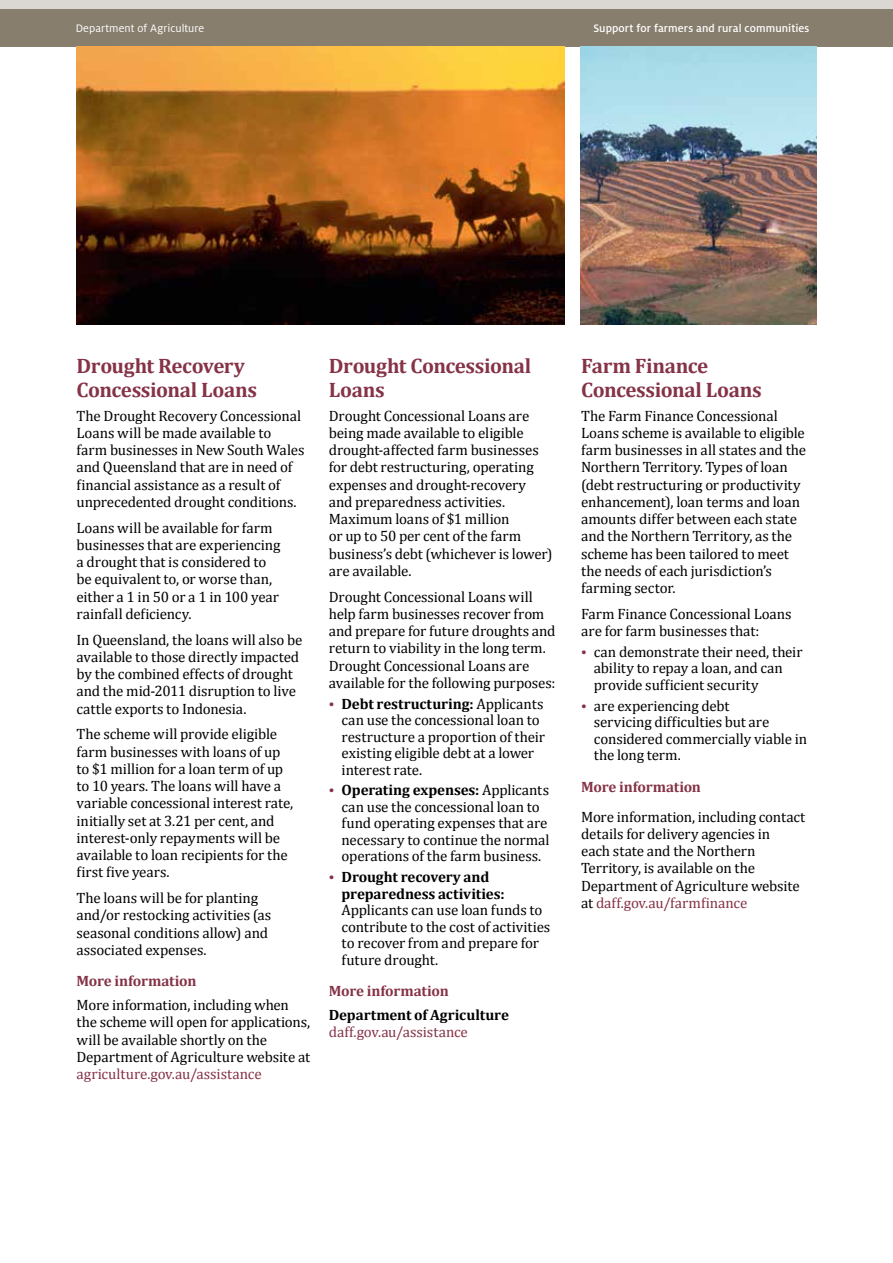
<style>
.page{position:relative;width:893px;height:1263px;background:#fff}
.page>*{position:absolute;margin:0;border:0;box-sizing:border-box;transform-origin:0 0}
.t1{font:700 21px/24px "Cambria";letter-spacing:-.015em;color:#853347}
.t2{font:15px/17.2px "Cambria";letter-spacing:-.01em;color:#000}
.t3{font:700 15px/16.5px "Cambria";letter-spacing:-.01em;color:#000}
.t4{font:15px "Cambria";letter-spacing:-.005em;color:#853347}
.t5{font:700 15px "Cambria";letter-spacing:-.015em;color:#853347}
.t6{font:500 12px "Milo Pro";letter-spacing:.005em;color:#fff}
.t7{font:12px "Milo Pro";letter-spacing:.005em;color:#fff}
.s1{font-size:12.75px;color:#853347}
.s2{font-weight:700}
.s3{font-weight:400;font-size:12.75px;color:#853347}
.s4{color:#853347}
</style>
<div class="page">
<div style="left:0;top:9px;width:893px;height:38px;background:#887e6e"></div>
<div style="left:0;top:0;width:893px;height:9px;background:#dbd7d3"></div>
<img style="left:77px;top:47px;width:487px;height:277px">
<img style="left:580px;top:47px;width:236px;height:277px">
<p class="t7" style="left:76px;top:22px;width:130px">Department of Agriculture</p>
<p class="t6" style="left:593px;top:22px;width:218px">Support for farmers and rural communities</p>
<h1 class="t1" style="left:77px;top:353px;width:182px">Drought Recovery<br>Concessional Loans</h1>
<p class="t2" style="left:77px;top:407px;width:229px">The Drought Recovery Concessional Loans will be made available to farm businesses in New South Wales and Queensland that are in need of financial assistance as a result of unprecedented drought conditions.</p>
<p class="t2" style="left:77px;top:519px;width:205px">Loans will be available for farm businesses that are experiencing a drought that is considered to be equivalent to, or worse than, either a 1 in 50 or a 1 in 100 year rainfall deficiency.</p>
<p class="t2" style="left:77px;top:631px;width:227px">In Queensland, the loans will also be available to those directly impacted by the combined effects of drought and the mid-2011 disruption to live cattle exports to Indonesia.</p>
<p class="t2" style="left:77px;top:726px;width:218px">The scheme will provide eligible farm businesses with loans of up to $1 million for a loan term of up to 10 years. The loans will have a variable concessional interest rate, initially set at 3.21 per cent, and interest‑only repayments will be available to loan recipients for the first five years.</p>
<p class="t2" style="left:77px;top:889px;width:196px">The loans will be for planting and/or restocking activities (as seasonal conditions allow) and associated expenses.</p>
<p class="t5" style="left:77px;top:971px;width:121px">More information</p>
<p class="t2" style="left:77px;top:996px;width:235px">More information, including when the scheme will open for applications, will be available shortly on the Department of Agriculture website at</p>
<p class="t4" style="left:77px;top:1065px;width:187px">agriculture.gov.au/assistance</p>
<h1 class="t1" style="left:329px;top:353px;width:204px">Drought Concessional<br>Loans</h1>
<p class="t2" style="left:329px;top:407px;width:225px">Drought Concessional Loans are being made available to eligible drought-affected farm businesses for debt restructuring, operating expenses and drought-recovery and preparedness activities.<br>Maximum loans of $1 million<br>or up to 50 per cent of the farm business’s debt (whichever is lower) are available.</p>
<p class="t2" style="left:329px;top:588px;width:228px">Drought Concessional Loans will help farm businesses recover from and prepare for future droughts and return to viability in the long term.<br>Drought Concessional Loans are available for the following purposes:</p>
<p class="t2" style="left:342px;top:695px;width:205px;line-height:16.5px;text-indent:-13px"><span class="s1">•</span> <span class="s2">Debt restructuring:</span> Applicants can use the concessional loan to restructure a proportion of their existing eligible debt at a lower interest rate.</p>
<p class="t2" style="left:342px;top:782px;width:210px;line-height:16.5px;text-indent:-13px"><span class="s1">•</span> <span class="s2">Operating expenses:</span> Applicants can use the concessional loan to fund operating expenses that are necessary to continue the normal operations of the farm business.</p>
<p class="t3" style="left:342px;top:868px;width:165px;text-indent:-13px"><span class="s3">•</span> Drought recovery and preparedness activities:</p>
<p class="t2" style="left:342px;top:902px;width:210px;line-height:16.5px">Applicants can use loan funds to contribute to the cost of activities to recover from and prepare for future drought.</p>
<p class="t5" style="left:329px;top:980px;width:121px">More information</p>
<p class="t3" style="left:329px;top:1006px;width:182px">Department of Agriculture</p>
<p class="t4" style="left:329px;top:1023px;width:141px">daff.gov.au/assistance</p>
<h1 class="t1" style="left:581px;top:353px;width:182px">Farm Finance<br>Concessional Loans</h1>
<p class="t2" style="left:581px;top:407px;width:227px">The Farm Finance Concessional<br>Loans scheme is available to eligible farm businesses in all states and the<br>Northern Territory. Types of loan (debt restructuring or productivity enhancement), loan terms and loan amounts differ between each state and the Northern Territory, as the scheme has been tailored to meet the needs of each jurisdiction’s farming sector.</p>
<p class="t2" style="left:581px;top:605px;width:212px">Farm Finance Concessional Loans are for farm businesses that:</p>
<p class="t2" style="left:594px;top:643px;width:210px;line-height:16.5px;text-indent:-13px"><span class="s1">•</span> can demonstrate their need, their ability to repay a loan, and can provide sufficient security</p>
<p class="t2" style="left:594px;top:697px;width:215px;line-height:16.5px;text-indent:-13px"><span class="s1">•</span> are experiencing debt<br>servicing difficulties but are considered commercially viable in the long term.</p>
<p class="t5" style="left:581px;top:776px;width:121px">More information</p>
<p class="t2" style="left:581px;top:808px;width:226px">More information, including contact details for delivery agencies in<br>each state and the Northern<br>Territory, is available on the<br>Department of Agriculture website at <span class="s4">daff.gov.au/farmfinance</span></p>
</div>
